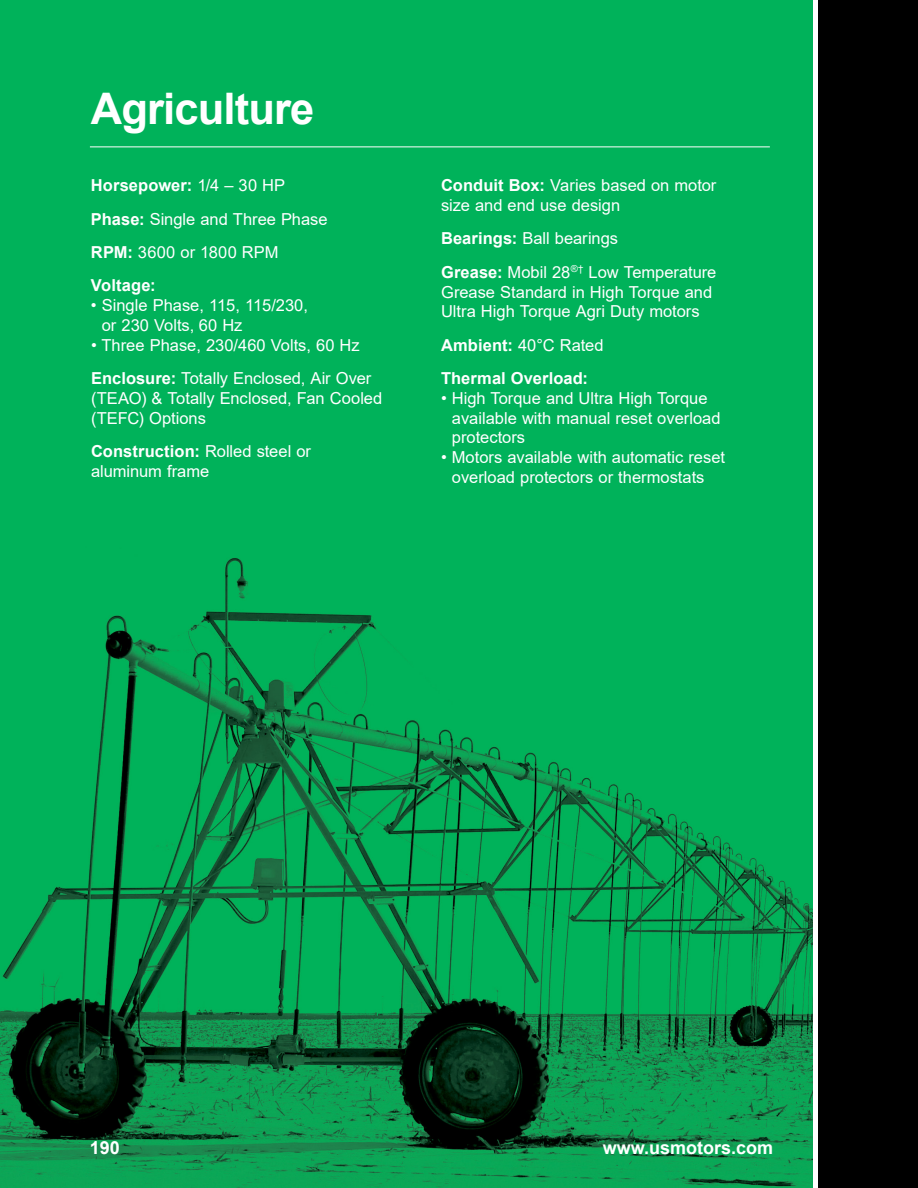
<style>
.page{position:relative;width:918px;height:1188px;background:#fff}
.page>*{position:absolute;margin:0;border:0;box-sizing:border-box;transform-origin:0 0}
.t1{font:700 43.5px "Arial";letter-spacing:-.02em;color:#fff}
.t2{font:700 18px "Arial";color:#fff}
.t3{font:16.5px/19.8px "Arial";color:#fff}
.t4{font:700 16.5px/33.3px "Arial";letter-spacing:.005em;color:#fff}
.s1{font-weight:700}
.s2{font-weight:400}
</style>
<div class="page">
<div style="left:818px;top:0;width:100px;height:1188px;background:#000"></div>
<img style="left:0;top:0;width:813px;height:1188px">
<hr style="left:90px;top:147px;width:680px;height:1px;background:#fff">
<h1 class="t1" style="left:91px;top:78px;width:225px">Agriculture</h1>
<p class="t3" style="left:91px;top:169px;width:238px;line-height:33.3px"><span class="s1">Horsepower:</span> 1/4 – 30 HP<br><span class="s1">Phase:</span> Single and Three Phase<br><span class="s1">RPM:</span> 3600 or 1800 RPM<br><span class="s1">Voltage:</span></p>
<p class="t3" style="left:102px;top:295px;width:208px;text-indent:-11px">• Single Phase, 115, 115/230, or 230 Volts, 60 Hz</p>
<p class="t3" style="left:91px;top:328px;width:282px;line-height:33.3px">• Three Phase, 230/460 Volts, 60 Hz<br><span class="s1">Enclosure:</span> Totally Enclosed, Air Over</p>
<p class="t3" style="left:91px;top:388px;width:293px">(TEAO) &amp; Totally Enclosed, Fan Cooled (TEFC) Options</p>
<p class="t3" style="left:91px;top:441px;width:222px"><span class="s1">Construction:</span> Rolled steel or aluminum frame</p>
<p class="t3" style="left:441px;top:176px;width:277px"><span class="s1">Conduit Box:</span> Varies based on motor size and end use design</p>
<p class="t3" style="left:441px;top:222px;width:277px;line-height:33.3px"><span class="s1">Bearings:</span> Ball bearings<br><span class="s1">Grease:</span> Mobil 28<sup>®†</sup> Low Temperature</p>
<p class="t3" style="left:441px;top:282px;width:273px">Grease Standard in High Torque and<br>Ultra High Torque Agri Duty motors</p>
<p class="t4" style="left:441px;top:328px;width:164px">Ambient: <span class="s2">40°C Rated<br></span>Thermal Overload:</p>
<p class="t3" style="left:452px;top:388px;width:270px;text-indent:-11px">• High Torque and Ultra High Torque available with manual reset overload protectors</p>
<p class="t3" style="left:441px;top:447px;width:286px;text-align:center">• Motors available with automatic reset overload protectors or thermostats</p>
<p class="t2" style="left:90px;top:1135px;width:32px">190</p>
<p class="t2" style="left:603px;top:1135px;width:172px">www.usmotors.com</p>
<p class="t2" style="left:741px;top:1135px;width:32px">190</p>
</div>
